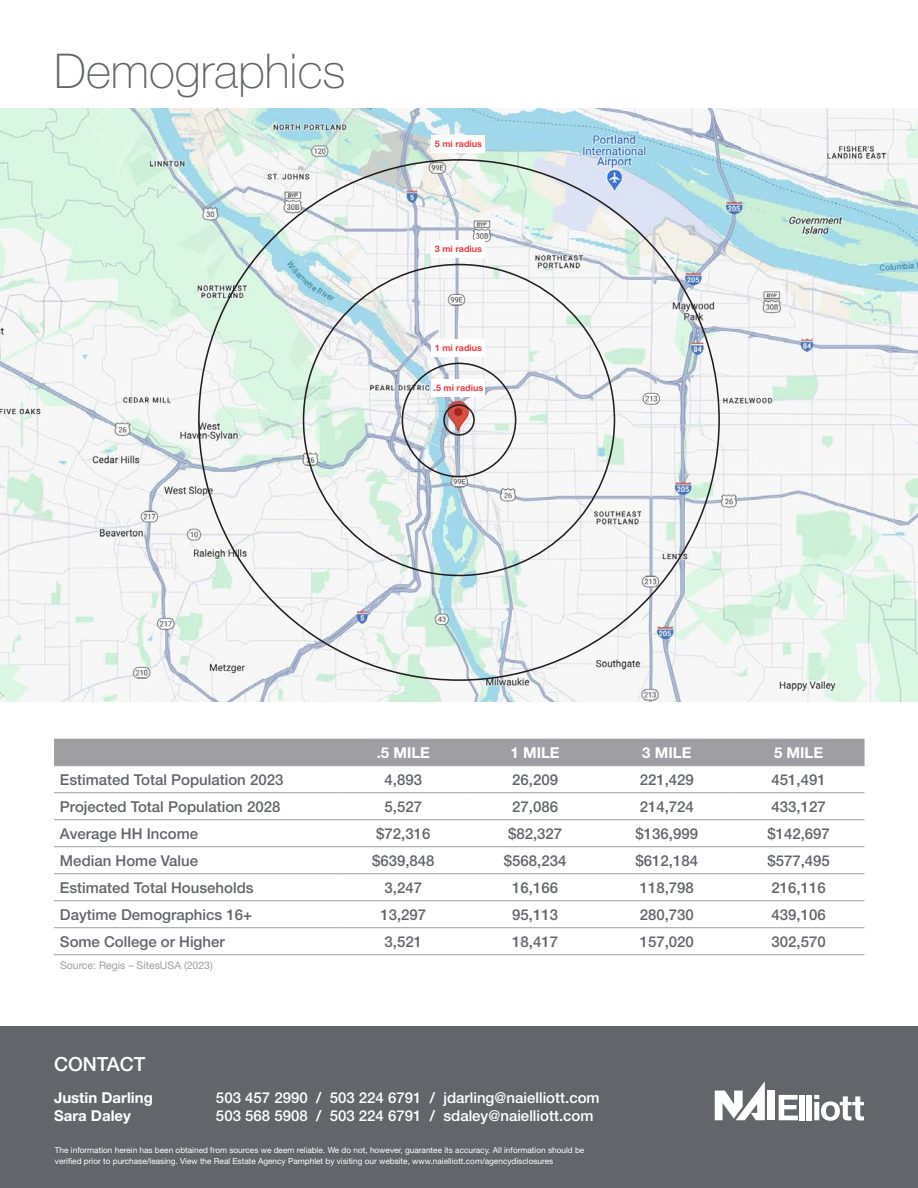
<style>
.page{position:relative;width:918px;height:1188px;background:#fff}
.page>*{position:absolute;margin:0;border:0;box-sizing:border-box;transform-origin:0 0}
.GRAY_30pt_35pt_Sub-head{font:100 48px "Helvetica Neue LT Std";color:#63656a}
.t1{font:500 19.5px "Helvetica Neue LT Std";color:#fff}
.body{font:500 15px "Helvetica Neue LT Std";color:#63656a}
.t2{font:500 15px "Helvetica Neue LT Std";color:#fff}
.body-2{font:700 15px "Helvetica Neue LT Std";color:#fff}
.t3{font:10.5px "Helvetica Neue LT Std";color:#9f9fa3}
.NOTATIONS{font:700 9px "Helvetica Neue LT Std";color:#ee3a41}
.t4{font:8.25px/10.5px "Helvetica Neue LT Std";color:#fff}
</style>
<div class="page">
<div style="left:0;top:1026px;width:918px;height:162px;background:#63656a"></div>
<div style="left:767px;top:1091px;width:8px;height:29px;background:#fff"></div>
<svg style="left:715px;top:1081px;width:50px;height:39px"></svg>
<svg style="left:779px;top:1095px;width:19px;height:25px"></svg>
<div style="left:800px;top:1095px;width:5px;height:25px;background:#fff"></div>
<div style="left:807px;top:1095px;width:5px;height:25px;background:#fff"></div>
<svg style="left:814px;top:1095px;width:50px;height:26px"></svg>
<div style="left:54px;top:739px;width:811px;height:28px;background:#9f9fa3"></div>
<svg style="left:54px;top:793px;width:811px;height:163px"></svg>
<hr style="left:54px;top:765px;width:284px;height:1px;background:#9f9fa3">
<hr style="left:338px;top:765px;width:131px;height:1px;background:#9f9fa3">
<hr style="left:469px;top:765px;width:132px;height:1px;background:#9f9fa3">
<hr style="left:601px;top:765px;width:132px;height:1px;background:#9f9fa3">
<hr style="left:733px;top:765px;width:132px;height:1px;background:#9f9fa3">
<hr style="left:54px;top:792px;width:284px;height:1px;background:#9f9fa3">
<hr style="left:338px;top:792px;width:131px;height:1px;background:#9f9fa3">
<hr style="left:469px;top:792px;width:132px;height:1px;background:#9f9fa3">
<hr style="left:601px;top:792px;width:132px;height:1px;background:#9f9fa3">
<hr style="left:733px;top:792px;width:132px;height:1px;background:#9f9fa3">
<hr style="left:54px;top:819px;width:284px;height:1px;background:#9f9fa3">
<hr style="left:338px;top:819px;width:131px;height:1px;background:#9f9fa3">
<hr style="left:469px;top:819px;width:132px;height:1px;background:#9f9fa3">
<hr style="left:601px;top:819px;width:132px;height:1px;background:#9f9fa3">
<hr style="left:733px;top:819px;width:132px;height:1px;background:#9f9fa3">
<hr style="left:54px;top:846px;width:284px;height:1px;background:#9f9fa3">
<hr style="left:338px;top:846px;width:131px;height:1px;background:#9f9fa3">
<hr style="left:469px;top:846px;width:132px;height:1px;background:#9f9fa3">
<hr style="left:601px;top:846px;width:132px;height:1px;background:#9f9fa3">
<hr style="left:733px;top:846px;width:132px;height:1px;background:#9f9fa3">
<hr style="left:54px;top:873px;width:284px;height:1px;background:#9f9fa3">
<hr style="left:338px;top:873px;width:131px;height:1px;background:#9f9fa3">
<hr style="left:469px;top:873px;width:132px;height:1px;background:#9f9fa3">
<hr style="left:601px;top:873px;width:132px;height:1px;background:#9f9fa3">
<hr style="left:733px;top:873px;width:132px;height:1px;background:#9f9fa3">
<hr style="left:54px;top:900px;width:284px;height:1px;background:#9f9fa3">
<hr style="left:338px;top:900px;width:131px;height:1px;background:#9f9fa3">
<hr style="left:469px;top:900px;width:132px;height:1px;background:#9f9fa3">
<hr style="left:601px;top:900px;width:132px;height:1px;background:#9f9fa3">
<hr style="left:733px;top:900px;width:132px;height:1px;background:#9f9fa3">
<hr style="left:54px;top:927px;width:284px;height:1px;background:#9f9fa3">
<hr style="left:338px;top:927px;width:131px;height:1px;background:#9f9fa3">
<hr style="left:469px;top:927px;width:132px;height:1px;background:#9f9fa3">
<hr style="left:601px;top:927px;width:132px;height:1px;background:#9f9fa3">
<hr style="left:733px;top:927px;width:132px;height:1px;background:#9f9fa3">
<hr style="left:54px;top:954px;width:284px;height:1px;background:#9f9fa3">
<hr style="left:338px;top:954px;width:131px;height:1px;background:#9f9fa3">
<hr style="left:469px;top:954px;width:132px;height:1px;background:#9f9fa3">
<hr style="left:601px;top:954px;width:132px;height:1px;background:#9f9fa3">
<hr style="left:733px;top:954px;width:132px;height:1px;background:#9f9fa3">
<img style="left:0;top:108px;width:918px;height:594px">
<div style="left:431px;top:339px;width:54px;height:18px;background:#fff"></div>
<div style="left:431px;top:240px;width:54px;height:18px;background:#fff"></div>
<div style="left:431px;top:135px;width:54px;height:18px;background:#fff"></div>
<div style="left:402px;top:363px;width:114px;height:114px;border:2px solid #231f20;border-radius:50%"></div>
<div style="left:443px;top:404px;width:32px;height:32px;border:2px solid #231f20;border-radius:50%"></div>
<div style="left:431px;top:379px;width:54px;height:18px;background:#fff"></div>
<p class="GRAY_30pt_35pt_Sub-head" style="left:54px;top:44px;width:293px">Demographics</p>
<p class="NOTATIONS" style="left:435px;top:139px;width:49px">5 mi radius</p>
<p class="NOTATIONS" style="left:435px;top:243px;width:49px">3 mi radius</p>
<p class="NOTATIONS" style="left:435px;top:342px;width:49px">1 mi radius</p>
<p class="NOTATIONS" style="left:434px;top:382px;width:51px">.5 mi radius</p>
<p class="body-2" style="left:377px;top:743px;width:55px">.5 MILE</p>
<p class="body-2" style="left:511px;top:743px;width:51px">1 MILE</p>
<p class="body-2" style="left:642px;top:743px;width:51px">3 MILE</p>
<p class="body-2" style="left:774px;top:743px;width:51px">5 MILE</p>
<p class="body" style="left:60px;top:770px;width:225px">Estimated Total Population 2023</p>
<p class="body" style="left:385px;top:770px;width:39px">4,893</p>
<p class="body" style="left:512px;top:770px;width:47px">26,209</p>
<p class="body" style="left:640px;top:770px;width:56px">221,429</p>
<p class="body" style="left:772px;top:770px;width:56px">451,491</p>
<p class="body" style="left:60px;top:797px;width:222px">Projected Total Population 2028</p>
<p class="body" style="left:385px;top:797px;width:39px">5,527</p>
<p class="body" style="left:512px;top:797px;width:47px">27,086</p>
<p class="body" style="left:640px;top:797px;width:56px">214,724</p>
<p class="body" style="left:772px;top:797px;width:56px">433,127</p>
<p class="body" style="left:60px;top:824px;width:140px">Average HH Income</p>
<p class="body" style="left:376px;top:824px;width:56px">$72,316</p>
<p class="body" style="left:508px;top:824px;width:56px">$82,327</p>
<p class="body" style="left:636px;top:824px;width:64px">$136,999</p>
<p class="body" style="left:767px;top:824px;width:64px">$142,697</p>
<p class="body" style="left:60px;top:851px;width:140px">Median Home Value</p>
<p class="body" style="left:372px;top:851px;width:64px">$639,848</p>
<p class="body" style="left:504px;top:851px;width:64px">$568,234</p>
<p class="body" style="left:636px;top:851px;width:64px">$612,184</p>
<p class="body" style="left:767px;top:851px;width:64px">$577,495</p>
<p class="body" style="left:60px;top:878px;width:195px">Estimated Total Households</p>
<p class="body" style="left:385px;top:878px;width:39px">3,247</p>
<p class="body" style="left:512px;top:878px;width:47px">16,166</p>
<p class="body" style="left:640px;top:878px;width:56px">118,798</p>
<p class="body" style="left:772px;top:878px;width:56px">216,116</p>
<p class="body" style="left:60px;top:905px;width:194px">Daytime Demographics 16+</p>
<p class="body" style="left:380px;top:905px;width:47px">13,297</p>
<p class="body" style="left:512px;top:905px;width:47px">95,113</p>
<p class="body" style="left:640px;top:905px;width:56px">280,730</p>
<p class="body" style="left:772px;top:905px;width:56px">439,106</p>
<p class="body" style="left:60px;top:932px;width:166px">Some College or Higher</p>
<p class="body" style="left:385px;top:932px;width:39px">3,521</p>
<p class="body" style="left:512px;top:932px;width:47px">18,417</p>
<p class="body" style="left:640px;top:932px;width:56px">157,020</p>
<p class="body" style="left:772px;top:932px;width:56px">302,570</p>
<p class="t3" style="left:60px;top:959px;width:154px">Source: Regis – SitesUSA (2023)</p>
<h2 class="t1" style="left:54px;top:1052px;width:93px">CONTACT</h2>
<p class="body-2" style="left:54px;top:1088px;width:100px">Justin Darling</p>
<p class="t2" style="left:216px;top:1088px;width:385px">503 457 2990 / 503 224 6791 / jdarling@naielliott.com</p>
<p class="body-2" style="left:54px;top:1106px;width:78px">Sara Daley</p>
<p class="t2" style="left:216px;top:1106px;width:379px">503 568 5908 / 503 224 6791 / sdaley@naielliott.com</p>
<p class="t4" style="left:55px;top:1145px;width:531px">The information herein has been obtained from sources we deem reliable. We do not, however, guarantee its accuracy. All information should be verified prior to purchase/leasing. View the Real Estate Agency Pamphlet by visiting our website, www.naielliott.com/agencydisclosures</p>
</div>
